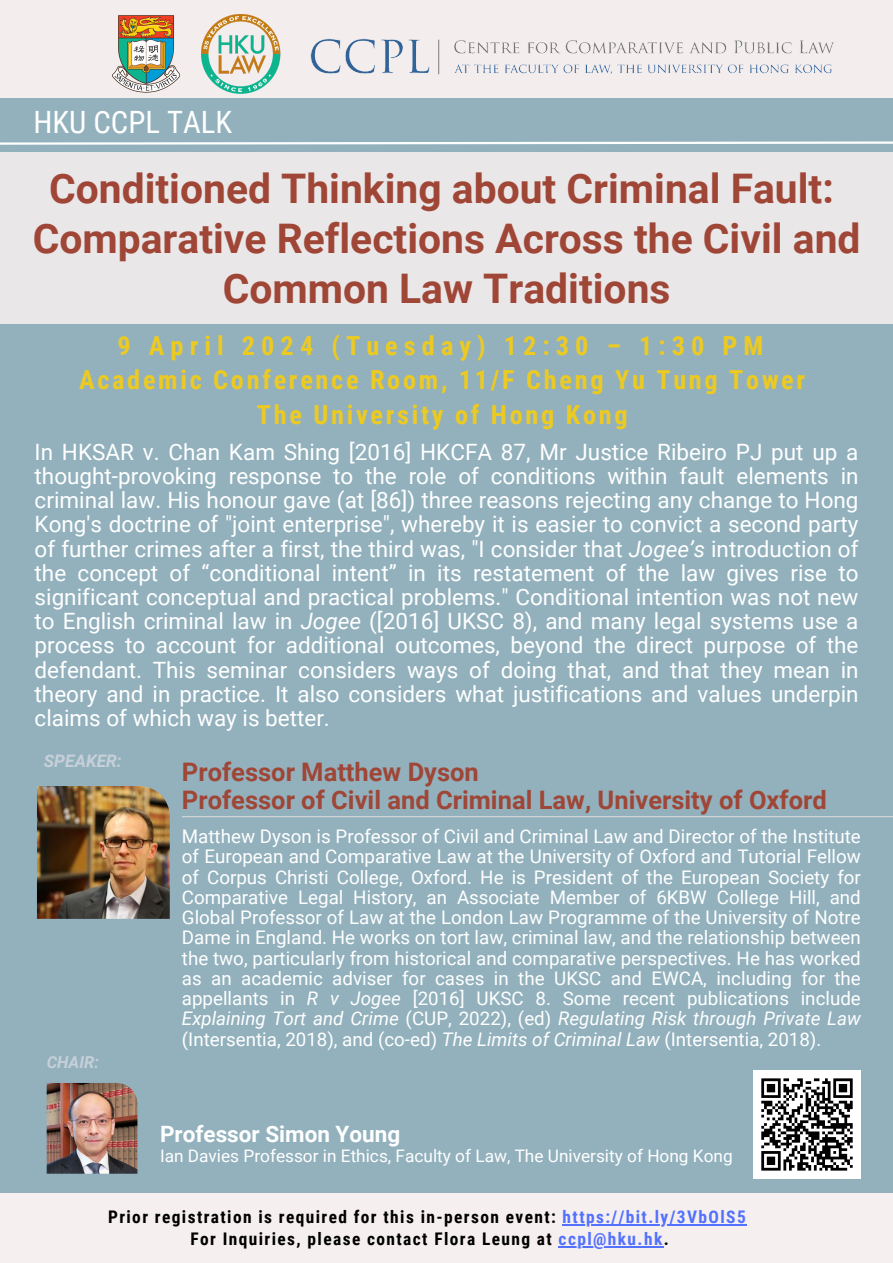
<style>
.page{position:relative;width:893px;height:1263px;background:#92b1bd}
.page>*{position:absolute;margin:0;border:0;box-sizing:border-box;transform-origin:0 0}
.t1{font:700 40.8px/50.1px "Roboto";color:#9f4637;text-align:center}
.t2{font:30.75px "Roboto Condensed";color:#fff}
.t3{font:700 26.25px/34.3px "Roboto Condensed";letter-spacing:.105em;color:#edca22;text-align:center}
.t4{font:700 25.5px/28.1px "Roboto";color:#9f4637}
.t5{font:22.5px/24.2px "Roboto";color:#fff;text-align:justify}
.t6{font:700 22.5px "Roboto";color:#fff}
.t7{font:18.75px/20.2px "Roboto";color:#fff;text-align:justify}
.t8{font:700 17.4px "Roboto Condensed";letter-spacing:.08em;color:#000}
.t9{font:17.25px "Roboto";color:#fff}
.t10{font:italic 700 17.25px "Roboto";color:#c7d0d8}
.t11{font:italic 700 16.5px "Roboto";color:#c7d0d8}
.s1{font-style:italic}
.s2{color:#5271ff}
</style>
<div class="page">
<div style="left:0;top:0;width:893px;height:97px;background:#f6efef"></div>
<img style="left:310px;top:38px;width:524px;height:37px">
<div style="left:0;top:1193px;width:893px;height:70px;background:#f6efef"></div>
<div style="left:0;top:152px;width:893px;height:171px;background:#e9e7e8"></div>
<svg style="left:0;top:141px;width:893px;height:4px"></svg>
<hr style="left:182px;top:816px;width:711px;height:1px;background:#d9d9d9">
<img style="left:37px;top:786px;width:133px;height:133px">
<hr style="left:438px;top:40px;width:1px;height:34px;background:#7d7d7d">
<img style="left:47px;top:1083px;width:90px;height:91px">
<img style="left:103px;top:14px;width:189px;height:84px">
<img style="left:753px;top:1070px;width:108px;height:108px">
<hr style="left:562px;top:1224px;width:185px;height:2px;background:#5271ff">
<hr style="left:558px;top:1246px;width:105px;height:1px;background:#5271ff">
<h4 class="t2" style="left:33px;top:104px;width:200px">HKU CCPL TALK</h4>
<p class="t1" style="left:33px;top:164px;width:829px">Conditioned Thinking about Criminal Fault:<br>Comparative Reflections Across the Civil and<br>Common Law Traditions</p>
<p class="t3" style="left:79px;top:329px;width:727px">9 April 2024 (Tuesday) 12:30 – 1:30 PM<br>Academic Conference Room, 11/F Cheng Yu Tung Tower<br>The University of Hong Kong</p>
<h3 class="t5" style="left:35px;top:440px;width:825px">In HKSAR v. Chan Kam Shing [2016] HKCFA 87, Mr Justice Ribeiro PJ put up a thought-provoking response to the role of conditions within fault elements in criminal law. His honour gave (at [86]) three reasons rejecting any change to Hong Kong's doctrine of "joint enterprise", whereby it is easier to convict a second party of further crimes after a first, the third was, "I consider that <span class="s1">Jogee’s</span> introduction of the concept of “conditional intent” in its restatement of the law gives rise to significant conceptual and practical problems." Conditional intention was not new to English criminal law in <span class="s1">Jogee</span> ([2016] UKSC 8), and many legal systems use a process to account for additional outcomes, beyond the direct purpose of the defendant. This seminar considers ways of doing that, and that they mean in theory and in practice. It also considers what justifications and values underpin claims of which way is better.</h3>
<p class="t10" style="left:44px;top:751px;width:79px">SPEAKER:</p>
<h3 class="t11" style="left:47px;top:1053px;width:54px">CHAIR:</h3>
<p class="t4" style="left:182px;top:758px;width:646px">Professor Matthew Dyson<br>Professor of Civil and Criminal Law, University of Oxford</p>
<h5 class="t7" style="left:182px;top:826px;width:680px">Matthew Dyson is Professor of Civil and Criminal Law and Director of the Institute of European and Comparative Law at the University of Oxford and Tutorial Fellow of Corpus Christi College, Oxford. He is President of the European Society for Comparative Legal History, an Associate Member of 6KBW College Hill, and Global Professor of Law at the London Law Programme of the University of Notre Dame in England. He works on tort law, criminal law, and the relationship between the two, particularly from historical and comparative perspectives. He has worked as an academic adviser for cases in the UKSC and EWCA, including for the appellants in <span class="s1">R v Jogee</span> [2016] UKSC 8. Some recent publications include <span class="s1">Explaining Tort and Crime</span> (CUP, 2022), (ed) <span class="s1">Regulating Risk through Private Law </span>(Intersentia, 2018), and (co-ed) <span class="s1">The Limits of Criminal Law</span> (Intersentia, 2018).</h5>
<p class="t6" style="left:160px;top:1121px;width:242px">Professor Simon Young</p>
<p class="t9" style="left:160px;top:1146px;width:574px">Ian Davies Professor in Ethics, Faculty of Law, The University of Hong Kong</p>
<p class="t8" style="left:108px;top:1207px;width:639px">Prior registration is required for this in-person event: <span class="s2">https://bit.ly/3VbOlS5</span></p>
<h6 class="t8" style="left:190px;top:1228px;width:480px">For Inquiries, please contact Flora Leung at <span class="s2">ccpl@hku.hk</span>.</h6>
</div>
